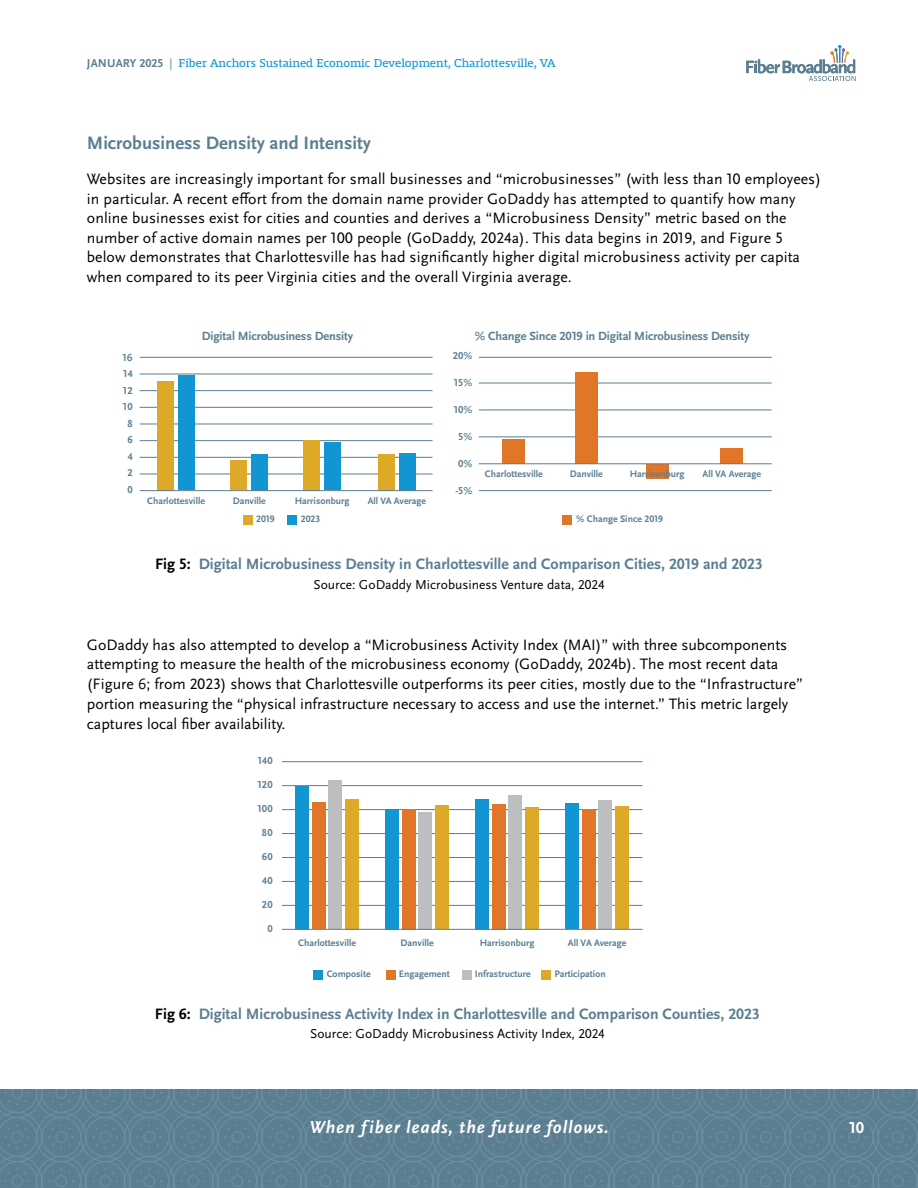
<style>
.page{position:relative;width:918px;height:1188px;background:#fff}
.page>*{position:absolute;margin:0;border:0;box-sizing:border-box;transform-origin:0 0}
.t1{font:700 18.75px "Scala Sans Pro";color:#5b7e91}
.t2{font:italic 700 18px "Scala Sans Pro";letter-spacing:.05em;color:#fff}
.t3{font:700 16.5px "Scala Sans Pro";color:#fff}
.t4{font:15.75px/19.5px "Scala Sans Pro";letter-spacing:.005em;color:#000}
.t5{font:700 15.75px "Scala Sans Pro";color:#5b7e91}
.t6{font:13.5px "Scala Sans Pro";color:#000}
.t7{font:700 12.45px "Scala Sans Pro";letter-spacing:-.01em;color:#5b7e91}
.t8{font:12px "Mislab Std";color:#0d96d4}
.t9{font:700 10.5px/16.5px "Scala Sans Pro";letter-spacing:.02em;color:#5b7e91;text-align:center}
.t10{font:700 9.75px "Scala Sans Pro";color:#5b7e91}
.s1{font-family:"Scala Sans Pro";font-weight:700;color:#5b7e91}
.s2{font-family:"Scala Sans Pro";color:#5b7e91}
.s3{color:#000}
</style>
<div class="page">
<svg style="left:0;top:1090px;width:918px;height:98px;background:#5e8093"></svg>
<svg style="left:746px;top:45px;width:110px;height:36px"></svg>
<hr style="left:479px;top:436px;width:293px;height:1px;background:#5b7e91">
<hr style="left:479px;top:410px;width:293px;height:1px;background:#5b7e91">
<hr style="left:479px;top:383px;width:293px;height:1px;background:#5b7e91">
<div style="left:503px;top:439px;width:22px;height:25px;background:#e17629"></div>
<div style="left:646px;top:464px;width:22px;height:15px;background:#e17629"></div>
<div style="left:575px;top:372px;width:22px;height:92px;background:#e17629"></div>
<div style="left:562px;top:515px;width:10px;height:9px;background:#e17629"></div>
<div style="left:721px;top:448px;width:22px;height:16px;background:#e17629"></div>
<hr style="left:479px;top:490px;width:293px;height:1px;background:#5b7e91">
<hr style="left:479px;top:463px;width:293px;height:1px;background:#5b7e91">
<hr style="left:479px;top:357px;width:293px;height:1px;background:#5b7e91">
<hr style="left:140px;top:474px;width:293px;height:1px;background:#5b7e91">
<hr style="left:140px;top:457px;width:293px;height:1px;background:#5b7e91">
<hr style="left:140px;top:440px;width:293px;height:1px;background:#5b7e91">
<hr style="left:140px;top:424px;width:293px;height:1px;background:#5b7e91">
<hr style="left:140px;top:407px;width:293px;height:1px;background:#5b7e91">
<hr style="left:140px;top:390px;width:293px;height:1px;background:#5b7e91">
<hr style="left:140px;top:374px;width:293px;height:1px;background:#5b7e91">
<hr style="left:140px;top:357px;width:293px;height:1px;background:#5b7e91">
<div style="left:157px;top:381px;width:17px;height:109px;background:#dda927"></div>
<div style="left:178px;top:375px;width:17px;height:115px;background:#1195d3"></div>
<div style="left:231px;top:460px;width:16px;height:30px;background:#dda927"></div>
<div style="left:252px;top:454px;width:16px;height:36px;background:#1195d3"></div>
<div style="left:303px;top:440px;width:17px;height:50px;background:#dda927"></div>
<div style="left:324px;top:442px;width:17px;height:48px;background:#1195d3"></div>
<div style="left:378px;top:454px;width:17px;height:36px;background:#dda927"></div>
<div style="left:399px;top:453px;width:17px;height:37px;background:#1195d3"></div>
<hr style="left:140px;top:490px;width:293px;height:1px;background:#5b7e91">
<div style="left:243px;top:515px;width:9px;height:9px;background:#dda927"></div>
<div style="left:288px;top:515px;width:9px;height:9px;background:#1195d3"></div>
<hr style="left:282px;top:905px;width:361px;height:1px;background:#5b7e91">
<hr style="left:282px;top:881px;width:361px;height:1px;background:#5b7e91">
<hr style="left:282px;top:857px;width:361px;height:1px;background:#5b7e91">
<hr style="left:282px;top:833px;width:361px;height:1px;background:#5b7e91">
<hr style="left:282px;top:809px;width:361px;height:1px;background:#5b7e91">
<hr style="left:282px;top:785px;width:361px;height:1px;background:#5b7e91">
<hr style="left:282px;top:761px;width:361px;height:1px;background:#5b7e91">
<div style="left:296px;top:786px;width:13px;height:143px;background:#1195d3"></div>
<div style="left:312px;top:802px;width:14px;height:127px;background:#e17629"></div>
<div style="left:329px;top:780px;width:13px;height:149px;background:#bcbec0"></div>
<div style="left:345px;top:799px;width:14px;height:130px;background:#dda927"></div>
<div style="left:386px;top:809px;width:13px;height:120px;background:#1195d3"></div>
<div style="left:402px;top:809px;width:14px;height:120px;background:#e17629"></div>
<div style="left:419px;top:812px;width:13px;height:117px;background:#bcbec0"></div>
<div style="left:435px;top:805px;width:14px;height:124px;background:#dda927"></div>
<div style="left:476px;top:799px;width:13px;height:130px;background:#1195d3"></div>
<div style="left:492px;top:804px;width:13px;height:125px;background:#e17629"></div>
<div style="left:509px;top:795px;width:13px;height:134px;background:#bcbec0"></div>
<div style="left:525px;top:807px;width:14px;height:122px;background:#dda927"></div>
<div style="left:566px;top:803px;width:13px;height:126px;background:#1195d3"></div>
<div style="left:582px;top:809px;width:14px;height:120px;background:#e17629"></div>
<div style="left:599px;top:800px;width:13px;height:129px;background:#bcbec0"></div>
<div style="left:615px;top:806px;width:14px;height:123px;background:#dda927"></div>
<div style="left:314px;top:970px;width:9px;height:9px;background:#1195d3"></div>
<div style="left:386px;top:970px;width:9px;height:9px;background:#e17629"></div>
<div style="left:462px;top:970px;width:9px;height:9px;background:#bcbec0"></div>
<div style="left:541px;top:970px;width:10px;height:9px;background:#dda927"></div>
<hr style="left:282px;top:929px;width:361px;height:1px;background:#5b7e91">
<p class="t8" style="left:87px;top:57px;width:470px"><span class="s1">JANUARY 2025</span> <span class="s2">|</span> Fiber Anchors Sustained Economic Development, Charlottesville, VA</p>
<p class="t1" style="left:87px;top:132px;width:286px">Microbusiness Density and Intensity</p>
<p class="t4" style="left:87px;top:170px;width:736px">Websites are increasingly important for small businesses and “microbusinesses” (with less than 10 employees) in particular. A recent effort from the domain name provider GoDaddy has attempted to quantify how many online businesses exist for cities and counties and derives a “Microbusiness Density” metric based on the number of active domain names per 100 people (GoDaddy, 2024a). This data begins in 2019, and Figure 5 below demonstrates that Charlottesville has had significantly higher digital microbusiness activity per capita when compared to its peer Virginia cities and the overall Virginia average.</p>
<p class="t9" style="left:122px;top:349px;width:12px">16<br>14<br>12<br>10<br>8<br>6<br>4<br>2<br>0</p>
<p class="t7" style="left:202px;top:329px;width:153px">Digital Microbusiness Density</p>
<p class="t7" style="left:475px;top:329px;width:276px">% Change Since 2019 in Digital Microbusiness Density</p>
<p class="t10" style="left:147px;top:496px;width:59px">Charlottesville</p>
<p class="t10" style="left:233px;top:496px;width:35px">Danville</p>
<p class="t10" style="left:295px;top:496px;width:56px">Harrisonburg</p>
<p class="t10" style="left:368px;top:496px;width:60px">All VA Average</p>
<p class="t10" style="left:256px;top:514px;width:20px">2019</p>
<p class="t10" style="left:301px;top:514px;width:21px">2023</p>
<p class="t9" style="left:453px;top:348px;width:21px">20%</p>
<p class="t9" style="left:454px;top:375px;width:20px">15%</p>
<p class="t9" style="left:454px;top:402px;width:20px">10%</p>
<p class="t9" style="left:458px;top:429px;width:16px">5%</p>
<p class="t9" style="left:458px;top:456px;width:16px">0%</p>
<p class="t9" style="left:455px;top:483px;width:19px">-5%</p>
<p class="t10" style="left:485px;top:468px;width:59px">Charlottesville</p>
<p class="t10" style="left:570px;top:468px;width:35px">Danville</p>
<p class="t10" style="left:630px;top:468px;width:56px">Harrisonburg</p>
<p class="t10" style="left:703px;top:468px;width:60px">All VA Average</p>
<p class="t10" style="left:576px;top:514px;width:89px">% Change Since 2019</p>
<p class="t5" style="left:155px;top:555px;width:609px"><span class="s3">Fig 5:</span> Digital Microbusiness Density in Charlottesville and Comparison Cities, 2019 and 2023</p>
<p class="t6" style="left:314px;top:577px;width:292px">Source: GoDaddy Microbusiness Venture data, 2024</p>
<p class="t4" style="left:87px;top:635px;width:718px;line-height:20px">GoDaddy has also attempted to develop a “Microbusiness Activity Index (MAI)” with three subcomponents attempting to measure the health of the microbusiness economy (GoDaddy, 2024b). The most recent data (Figure 6; from 2023) shows that Charlottesville outperforms its peer cities, mostly due to the “Infrastructure” portion measuring the “physical infrastructure necessary to access and use the internet.” This metric largely captures local fiber availability.</p>
<p class="t9" style="left:258px;top:752px;width:16px">140</p>
<p class="t9" style="left:257px;top:776px;width:17px">120</p>
<p class="t9" style="left:257px;top:800px;width:17px">100</p>
<p class="t9" style="left:262px;top:824px;width:12px">80</p>
<p class="t9" style="left:262px;top:848px;width:12px">60</p>
<p class="t9" style="left:262px;top:872px;width:12px">40</p>
<p class="t9" style="left:262px;top:896px;width:12px">20</p>
<p class="t9" style="left:267px;top:920px;width:7px">0</p>
<p class="t10" style="left:298px;top:937px;width:59px">Charlottesville</p>
<p class="t10" style="left:401px;top:937px;width:35px">Danville</p>
<p class="t10" style="left:480px;top:937px;width:56px">Harrisonburg</p>
<p class="t10" style="left:568px;top:937px;width:60px">All VA Average</p>
<p class="t10" style="left:327px;top:969px;width:45px">Composite</p>
<p class="t10" style="left:399px;top:969px;width:52px">Engagement</p>
<p class="t10" style="left:475px;top:969px;width:57px">Infrastructure</p>
<p class="t10" style="left:554px;top:969px;width:53px">Participation</p>
<p class="t5" style="left:155px;top:1005px;width:606px"><span class="s3">Fig 6:</span> Digital Microbusiness Activity Index in Charlottesville and Comparison Counties, 2023</p>
<p class="t6" style="left:310px;top:1026px;width:296px">Source: GoDaddy Microbusiness Activity Index, 2024</p>
<p class="t2" style="left:309px;top:1117px;width:301px">When fiber leads, the future follows.</p>
<p class="t3" style="left:849px;top:1118px;width:16px">10</p>
</div>
